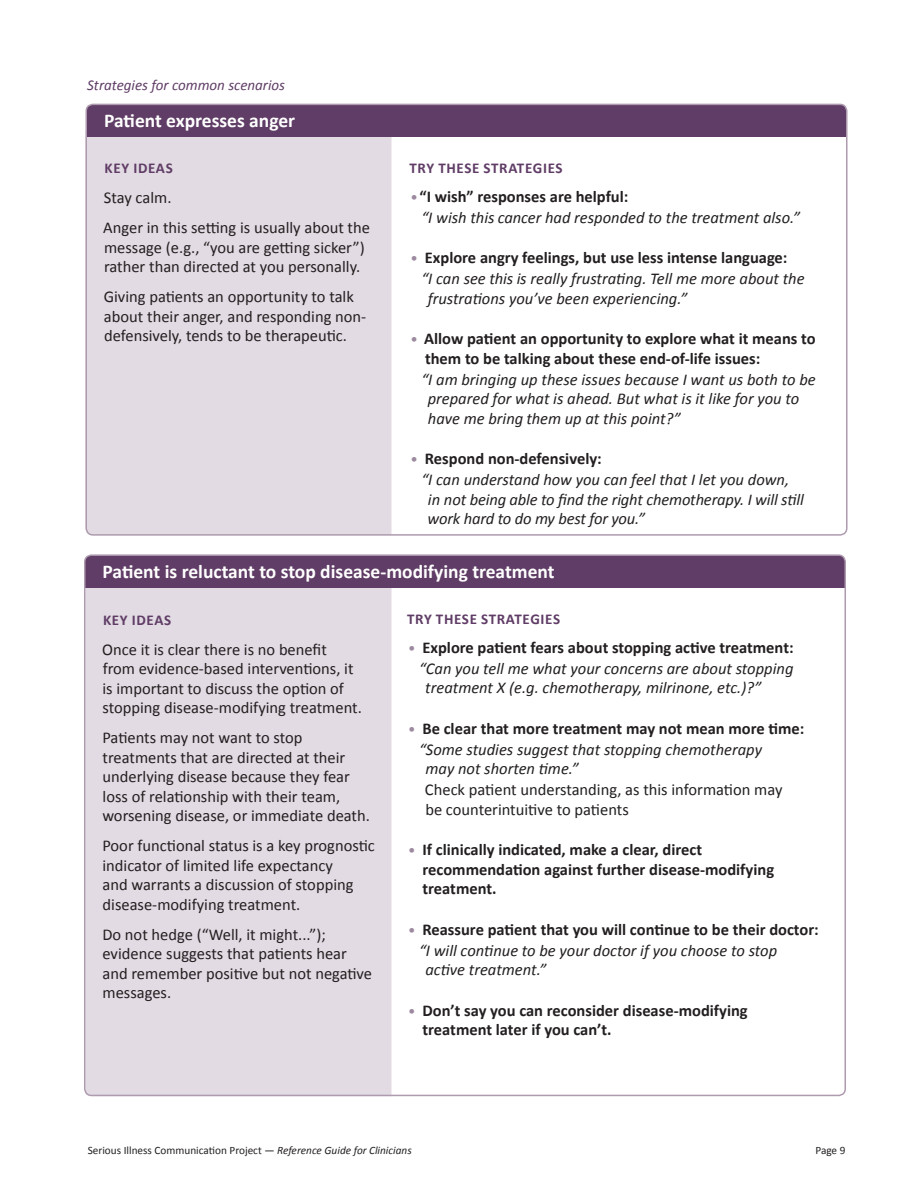
<style>
.page{position:relative;width:918px;height:1188px;background:#fff}
.page>*{position:absolute;margin:0;border:0;box-sizing:border-box;transform-origin:0 0}
.Challenge_Section{font:700 19.5px "Calibri";color:#fff}
.Ideas{font:16.5px/19.5px "Calibri";color:#231f20}
.Strat__Response{font:italic 16.5px/19.5px "Calibri";color:#231f20}
.t1{font:700 16.5px/19.5px "Calibri";color:#231f20}
.Strat__Response-2{font:16.5px/19.5px "Calibri";color:#231f20}
.Body_0{font:italic 15px "Calibri";color:#603d66}
.Body_0-2{font:700 15px "Calibri";letter-spacing:.045em;color:#603d66}
.Cal_head{font:700 15px "Calibri";letter-spacing:.045em;color:#603d66}
.t2{font:11.25px "Calibri";color:#231f20}
.s1{font-weight:400;font-size:15px;color:#9d89a0}
.s2{font-style:italic}
</style>
<div class="page">
<div style="left:86px;top:588px;width:306px;height:508px;background:#e2dbe3"></div>
<div style="left:85px;top:555px;width:760px;height:33px;background:#603d66"></div>
<div style="left:86px;top:137px;width:306px;height:398px;background:#e2dbe3"></div>
<div style="left:86px;top:104px;width:761px;height:33px;background:#603d66"></div>
<div style="left:86px;top:104px;width:762px;height:432px;border:2px solid #ae9baf;border-radius:7px"></div>
<p class="Body_0" style="left:87px;top:75px;width:199px">Strategies for common scenarios</p>
<p class="Challenge_Section" style="left:104px;top:108px;width:193px">Patient expresses anger</p>
<p class="Cal_head" style="left:105px;top:159px;width:70px">KEY IDEAS</p>
<p class="Ideas" style="left:104px;top:188px;width:69px">Stay calm.</p>
<p class="Ideas" style="left:103px;top:218px;width:268px">Anger in this setting is usually about the message (e.g., “you are getting sicker”) rather than directed at you personally.</p>
<p class="Ideas" style="left:104px;top:287px;width:264px">Giving patients an opportunity to talk about their anger, and responding non&shy;defensively, tends to be therapeutic.</p>
<p class="Cal_head" style="left:410px;top:159px;width:155px">TRY THESE STRATEGIES</p>
<p class="t1" style="left:410px;top:187px;width:219px"><span class="s1">•</span>“I wish” responses are helpful:</p>
<p class="Strat__Response" style="left:421px;top:207px;width:380px">“I wish this cancer had responded to the treatment also.”</p>
<p class="t1" style="left:410px;top:248px;width:379px"><span class="s1">•</span> Explore angry feelings, but use less intense language:</p>
<p class="Strat__Response" style="left:428px;top:268px;width:378px;text-indent:-6px">“I can see this is really frustrating. Tell me more about the frustrations you’ve been experiencing.”</p>
<p class="t1" style="left:425px;top:329px;width:392px;text-indent:-15px"><span class="s1">•</span> Allow patient an opportunity to explore what it means to them to be talking about these end-of-life issues:</p>
<p class="Strat__Response" style="left:428px;top:369px;width:389px;text-indent:-6px">“I am bringing up these issues because I want us both to be prepared for what is ahead. But what is it like for you to have me bring them up at this point?”</p>
<p class="t1" style="left:410px;top:449px;width:193px"><span class="s1">•</span> Respond non-defensively:</p>
<p class="Strat__Response" style="left:427px;top:469px;width:378px;text-indent:-6px">“I can understand how you can feel that I let you down, in not being able to find the right chemotherapy. I will still work hard to do my best for you.”</p>
<p class="Challenge_Section" style="left:103px;top:559px;width:453px">Patient is reluctant to stop disease-modifying treatment</p>
<p class="Body_0-2" style="left:103px;top:610px;width:70px">KEY IDEAS</p>
<p class="Ideas" style="left:102px;top:640px;width:261px">Once it is clear there is no benefit from evidence-based interventions, it is important to discuss the option of stopping disease-modifying treatment.</p>
<p class="Ideas" style="left:102px;top:728px;width:269px">Patients may not want to stop treatments that are directed at their underlying disease because they fear loss of relationship with their team, worsening disease, or immediate death.</p>
<p class="Ideas" style="left:102px;top:836px;width:274px">Poor functional status is a key prognostic indicator of limited life expectancy<br>and warrants a discussion of stopping disease-modifying treatment.</p>
<p class="Ideas" style="left:102px;top:925px;width:271px">Do not hedge (“Well, it might...”); evidence suggests that patients hear and remember positive but not negative messages.</p>
<p class="Body_0-2" style="left:407px;top:610px;width:155px">TRY THESE STRATEGIES</p>
<p class="t1" style="left:408px;top:638px;width:387px"><span class="s1">•</span> Explore patient fears about stopping active treatment:</p>
<p class="Strat__Response" style="left:425px;top:658px;width:370px;text-indent:-6px">“Can you tell me what your concerns are about stopping treatment X (e.g. chemotherapy, milrinone, etc.)?”</p>
<p class="t1" style="left:408px;top:719px;width:398px"><span class="s1">•</span> Be clear that more treatment may not mean more time:</p>
<p class="Strat__Response" style="left:425px;top:739px;width:338px;text-indent:-6px">“Some studies suggest that stopping chemotherapy may not shorten time.”</p>
<p class="Strat__Response-2" style="left:425px;top:780px;width:359px">Check patient understanding, as this information may be counterintuitive to patients</p>
<p class="t1" style="left:423px;top:840px;width:353px;text-indent:-15px"><span class="s1">•</span> If clinically indicated, make a clear, direct recommendation against further disease-modifying treatment.</p>
<p class="t1" style="left:408px;top:920px;width:412px"><span class="s1">•</span> Reassure patient that you will continue to be their doctor:</p>
<p class="Strat__Response" style="left:425px;top:940px;width:353px;text-indent:-6px">“I will continue to be your doctor if you choose to stop active treatment.”</p>
<p class="t1" style="left:423px;top:1001px;width:327px;text-indent:-15px"><span class="s1">•</span> Don’t say you can reconsider disease-modifying treatment later if you can’t.</p>
<p class="t2" style="left:88px;top:1143px;width:326px">Serious Illness Communication Project — <span class="s2">Reference Guide for Clinicians</span></p>
<p class="t2" style="left:815px;top:1143px;width:32px">Page 9</p>
</div>
